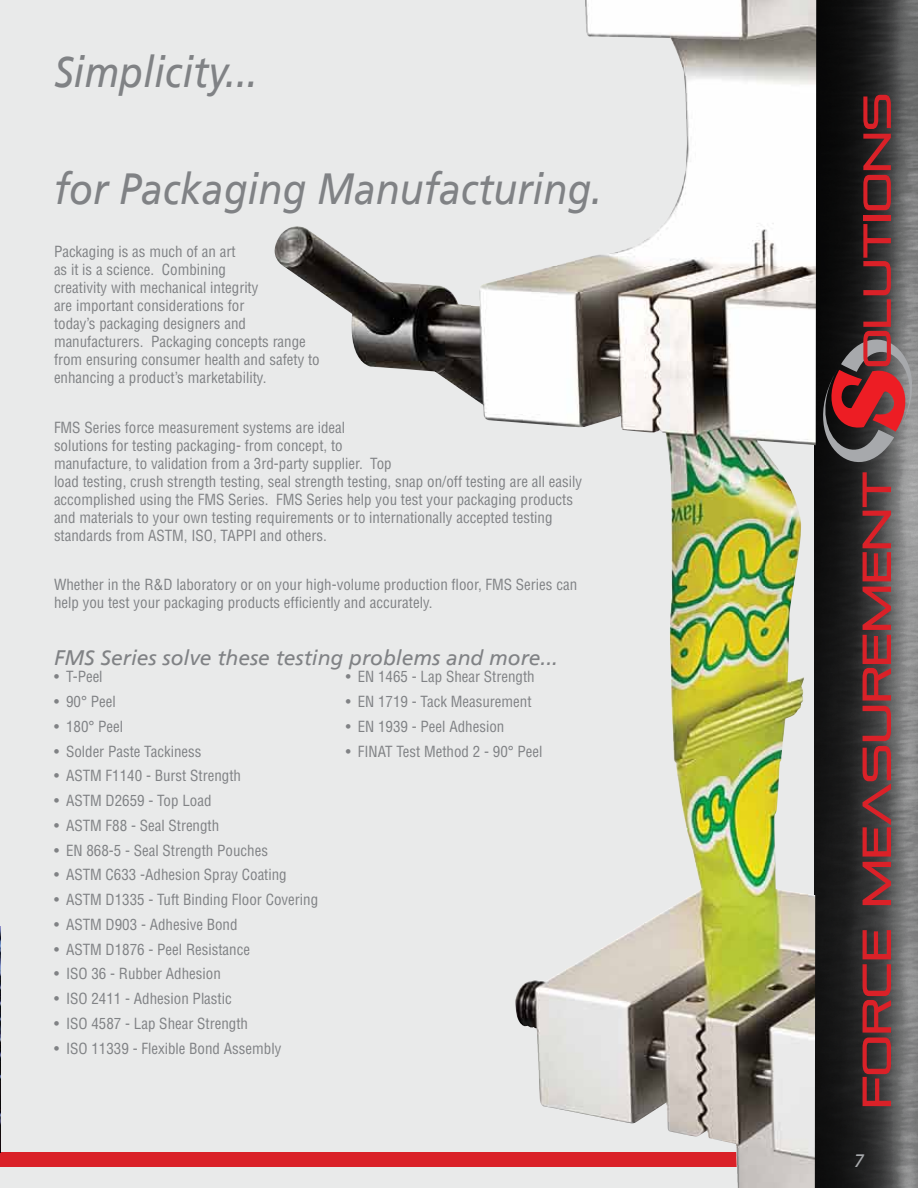
<style>
.page{position:relative;width:918px;height:1188px;background:#e9eaea}
.page>*{position:absolute;margin:0;border:0;box-sizing:border-box;transform-origin:0 0}
.t1{font:italic 500 43.5px "AG Foreigner";color:#808285;scale:.9 1}
.t2{font:italic 500 21px "AG Foreigner";color:#808285}
.t3{font:italic 500 18px "AG Foreigner";color:#a7a9ac}
.t4{font:condensed 15px/18px "Helvetica";color:#808285}
</style>
<div class="page">
<div style="left:0;top:1153px;width:918px;height:14px;background:#da2128"></div>
<img style="left:273px;top:0;width:645px;height:1188px">
<svg style="left:823px;top:224px;width:89px;height:238px;background:#613b3d"></svg>
<div style="left:863px;top:215px;width:28px;height:6px;background:#da2128"></div>
<svg style="left:863px;top:95px;width:28px;height:115px;background:#722629"></svg>
<svg style="left:863px;top:930px;width:28px;height:176px;background:#7c3033"></svg>
<svg style="left:863px;top:587px;width:28px;height:318px;background:#7e3437"></svg>
<svg style="left:863px;top:472px;width:28px;height:109px;background:#7d383b"></svg>
<img style="left:0;top:927px;width:1px;height:226px">
<h1 class="t1" style="left:54px;top:48px;width:228px">Simplicity...</h1>
<h1 class="t1" style="left:54px;top:165px;width:611px">for Packaging Manufacturing.</h1>
<p class="t4" style="left:54px;top:243px;width:267px">Packaging is as much of an art<br>as it is a science. Combining<br>creativity with mechanical integrity<br>are important considerations for<br>today’s packaging designers and manufacturers. Packaging concepts range from ensuring consumer health and safety to enhancing a product’s marketability.</p>
<p class="t4" style="left:54px;top:418px;width:530px">FMS Series force measurement systems are ideal<br>solutions for testing packaging- from concept, to<br>manufacture, to validation from a 3rd-party supplier. Top<br>load testing, crush strength testing, seal strength testing, snap on/off testing are all easily accomplished using the FMS Series. FMS Series help you test your packaging products and materials to your own testing requirements or to internationally accepted testing standards from ASTM, ISO, TAPPI and others.</p>
<p class="t4" style="left:54px;top:576px;width:525px">Whether in the R&amp;D laboratory or on your high-volume production floor, FMS Series can help you test your packaging products efficiently and accurately.</p>
<h2 class="t2" style="left:54px;top:646px;width:506px">FMS Series solve these testing problems and more...</h2>
<p class="t4" style="left:54px;top:668px;width:50px">• T-Peel</p>
<p class="t4" style="left:54px;top:693px;width:63px">• 90° Peel</p>
<p class="t4" style="left:54px;top:717px;width:71px">• 180° Peel</p>
<p class="t4" style="left:54px;top:742px;width:149px">• Solder Paste Tackiness</p>
<p class="t4" style="left:54px;top:767px;width:189px">• ASTM F1140 - Burst Strength</p>
<p class="t4" style="left:54px;top:792px;width:159px">• ASTM D2659 - Top Load</p>
<p class="t4" style="left:54px;top:816px;width:167px">• ASTM F88 - Seal Strength</p>
<p class="t4" style="left:54px;top:841px;width:216px">• EN 868-5 - Seal Strength Pouches</p>
<p class="t4" style="left:54px;top:866px;width:234px">• ASTM C633 -Adhesion Spray Coating</p>
<p class="t4" style="left:54px;top:891px;width:266px">• ASTM D1335 - Tuft Binding Floor Covering</p>
<p class="t4" style="left:54px;top:915px;width:185px">• ASTM D903 - Adhesive Bond</p>
<p class="t4" style="left:54px;top:940px;width:198px">• ASTM D1876 - Peel Resistance</p>
<p class="t4" style="left:54px;top:965px;width:168px">• ISO 36 - Rubber Adhesion</p>
<p class="t4" style="left:54px;top:990px;width:179px">• ISO 2411 - Adhesion Plastic</p>
<p class="t4" style="left:54px;top:1014px;width:196px">• ISO 4587 - Lap Shear Strength</p>
<p class="t4" style="left:54px;top:1039px;width:229px">• ISO 11339 - Flexible Bond Assembly</p>
<p class="t4" style="left:346px;top:668px;width:191px">• EN 1465 - Lap Shear Strength</p>
<p class="t4" style="left:346px;top:693px;width:187px">• EN 1719 - Tack Measurement</p>
<p class="t4" style="left:346px;top:717px;width:160px">• EN 1939 - Peel Adhesion</p>
<p class="t4" style="left:346px;top:742px;width:198px">• FINAT Test Method 2 - 90° Peel</p>
<p class="t3" style="left:854px;top:1150px;width:12px">7</p>
</div>
